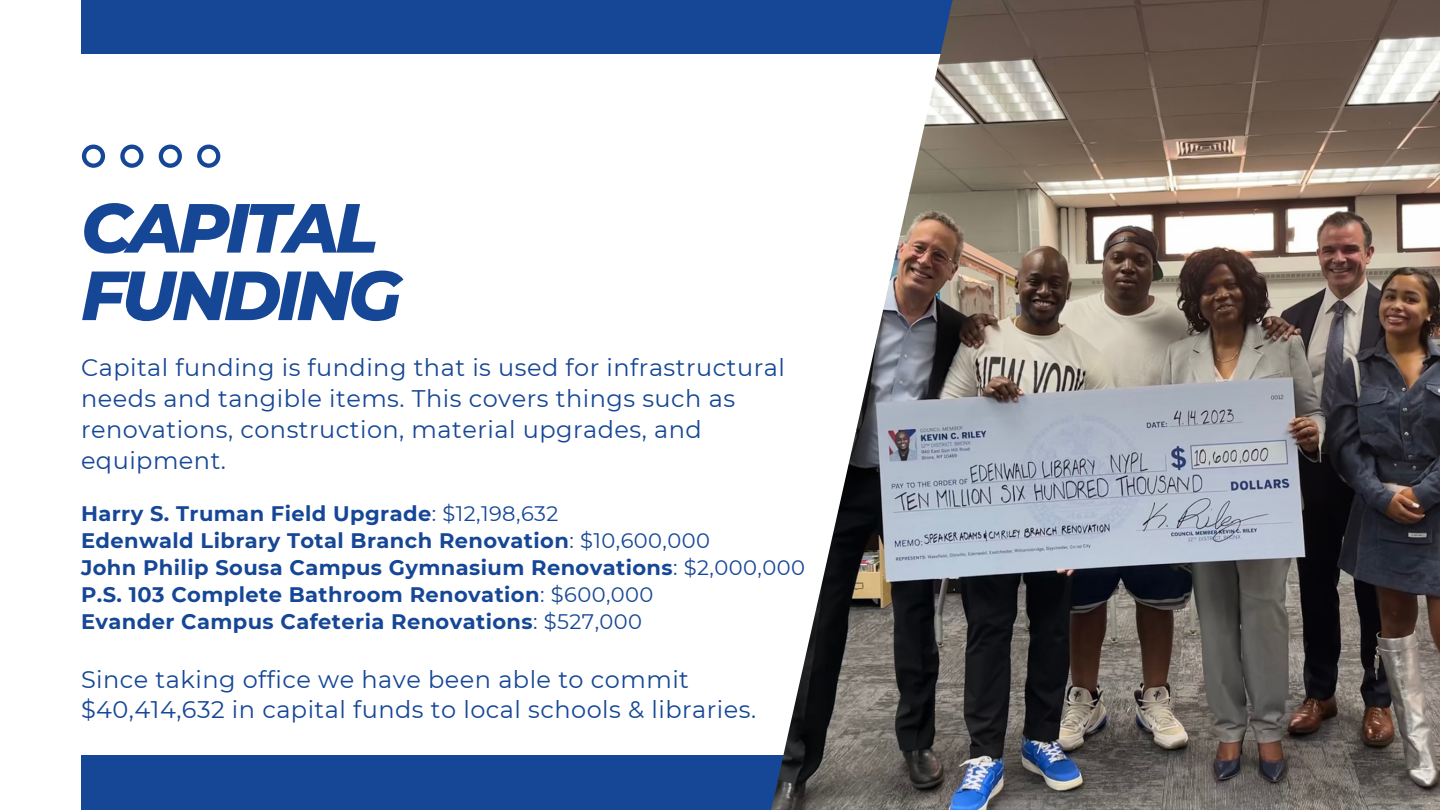
<style>
.page{position:relative;width:1440px;height:810px;background:#fff}
.page>*{position:absolute;margin:0;border:0;box-sizing:border-box;transform-origin:0 0}
.t1{font:italic 800 69.4px "Montserrat";letter-spacing:-.06em;color:#164796}
.t2{font:24px/30.8px "Montserrat";letter-spacing:.02em;color:#164796}
.t3{font:700 21px "Montserrat";letter-spacing:.02em;color:#164796}
.s1{font-weight:400}
</style>
<div class="page">
<svg style="left:82px;top:145px;width:138px;height:23px"></svg>
<div style="left:81px;top:755px;width:1278px;height:55px;background:#164796"></div>
<div style="left:81px;top:0;width:1278px;height:53px;background:#164796"></div>
<img style="left:771px;top:0;width:669px;height:810px">
<p class="t1" style="left:81px;top:185px;width:298px">CAPITAL</p>
<p class="t1" style="left:81px;top:253px;width:322px">FUNDING</p>
<p class="t2" style="left:81px;top:352px;width:705px">Capital funding is funding that is used for infrastructural needs and tangible items. This covers things such as renovations, construction, material upgrades, and equipment.</p>
<p class="t3" style="left:81px;top:501px;width:479px">Harry S. Truman Field Upgrade<span class="s1">: $12,198,632</span></p>
<p class="t3" style="left:81px;top:528px;width:630px">Edenwald Library Total Branch Renovation<span class="s1">: $10,600,000</span></p>
<p class="t3" style="left:81px;top:555px;width:725px">John Philip Sousa Campus Gymnasium Renovations<span class="s1">: $2,000,000</span></p>
<p class="t3" style="left:81px;top:582px;width:574px">P.S. 103 Complete Bathroom Renovation<span class="s1">: $600,000</span></p>
<p class="t3" style="left:81px;top:609px;width:563px">Evander Campus Cafeteria Renovations<span class="s1">: $527,000</span></p>
<p class="t2" style="left:81px;top:664px;width:677px">Since taking office we have been able to commit $40,414,632 in capital funds to local schools &amp; libraries.</p>
</div>
